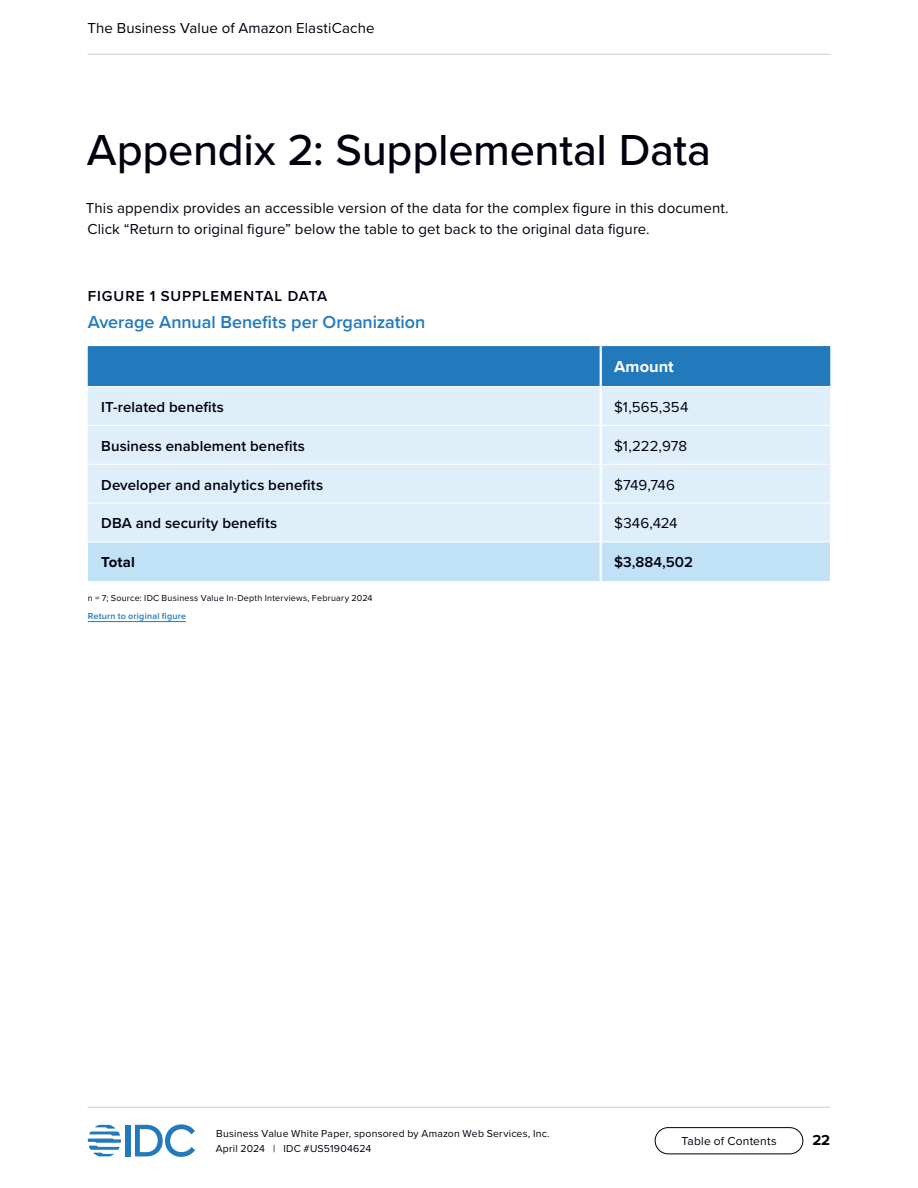
<style>
.page{position:relative;width:918px;height:1188px;background:#fff}
.page>*{position:absolute;margin:0;border:0;box-sizing:border-box;transform-origin:0 0}
.t1{font:500 45px "Proxima Nova";letter-spacing:-.005em;color:#01010f}
.Table_Heading{font:600 18px "Proxima Nova";letter-spacing:-.005em;color:#2279bc}
.Table_Column_Title__left_align{font:700 16.5px "Proxima Nova";color:#fff}
.Body_Text{font:15px/21px "Proxima Nova";letter-spacing:.005em;color:#01010f}
.Table_Row_Title{font:600 15px "Proxima Nova";letter-spacing:.005em;color:#01010f}
.Table_Text__left_align{font:15px "Proxima Nova";color:#01010f}
.Table_Number{font:600 15px "Proxima Nova";letter-spacing:.06em;color:#01010f}
.Table_Text__highlighted{font:600 15px "Proxima Nova";color:#01010f}
.Table_Row_Title__highlighted{font:700 15px "Proxima Nova";letter-spacing:.005em;color:#01010f}
.t2{font:700 15px "Proxima Nova";color:#000}
.t3{font:12px "Proxima Nova";letter-spacing:.015em;color:#01010f}
.t4{font:10.5px/15px "Proxima Nova";letter-spacing:.02em;color:#01010f}
.Table_Notes_and_Sources{font:9px "Proxima Nova";letter-spacing:.025em;color:#01010f}
.Table_Supplemental_Data_Hyperlink{font:600 9px "Proxima Nova";letter-spacing:.02em;color:#2279bc}
</style>
<div class="page">
<div style="left:126px;top:1125px;width:5px;height:31px;background:#2279bc"></div>
<svg style="left:135px;top:1124px;width:60px;height:33px"></svg>
<svg style="left:88px;top:1125px;width:33px;height:31px"></svg>
<div style="left:655px;top:1127px;width:148px;height:27px;border:1px solid #000;border-radius:13px"></div>
<hr style="left:87px;top:54px;width:743px;height:1px;background:#ccc">
<hr style="left:87px;top:1107px;width:743px;height:1px;background:#ccc">
<hr style="left:88px;top:621px;width:98px;height:1px;background:#2279bc">
<svg style="left:88px;top:346px;width:742px;height:196px"></svg>
<div style="left:88px;top:542px;width:513px;height:39px;background:#c1e1f6"></div>
<div style="left:601px;top:542px;width:229px;height:39px;background:#c1e1f6"></div>
<hr style="left:600px;top:346px;width:2px;height:40px;background:#fff">
<hr style="left:88px;top:386px;width:513px;height:1px;background:#fff">
<hr style="left:88px;top:425px;width:512px;height:1px;background:#fff">
<hr style="left:88px;top:464px;width:512px;height:1px;background:#fff">
<hr style="left:88px;top:503px;width:512px;height:1px;background:#fff">
<hr style="left:88px;top:542px;width:513px;height:1px;background:#fff">
<hr style="left:602px;top:425px;width:228px;height:1px;background:#fff">
<hr style="left:602px;top:464px;width:228px;height:1px;background:#fff">
<hr style="left:602px;top:503px;width:228px;height:1px;background:#fff">
<hr style="left:601px;top:542px;width:229px;height:1px;background:#fff">
<hr style="left:600px;top:542px;width:2px;height:39px;background:#fff">
<hr style="left:600px;top:387px;width:2px;height:38px;background:#fff">
<hr style="left:600px;top:425px;width:2px;height:39px;background:#fff">
<hr style="left:600px;top:464px;width:2px;height:39px;background:#fff">
<hr style="left:600px;top:503px;width:2px;height:39px;background:#fff">
<hr style="left:601px;top:386px;width:229px;height:1px;background:#fff">
<p class="Body_Text" style="left:87px;top:17px;width:289px">The Business Value of Amazon ElastiCache</p>
<h2 class="t1" style="left:87px;top:116px;width:626px">Appendix 2: Supplemental Data</h2>
<p class="Body_Text" style="left:86px;top:196px;width:644px">This appendix provides an accessible version of the data for the complex figure in this document.<br>Click “Return to original figure” below the table to get back to the original data figure.</p>
<p class="Table_Number" style="left:88px;top:285px;width:241px">FIGURE 1 SUPPLEMENTAL DATA</p>
<p class="Table_Heading" style="left:88px;top:309px;width:339px">Average Annual Benefits per Organization</p>
<p class="Table_Column_Title__left_align" style="left:614px;top:354px;width:61px">Amount</p>
<p class="Table_Row_Title" style="left:101px;top:396px;width:124px">IT-related benefits</p>
<p class="Table_Text__left_align" style="left:614px;top:396px;width:76px">$1,565,354</p>
<p class="Table_Row_Title" style="left:101px;top:435px;width:205px">Business enablement benefits</p>
<p class="Table_Text__left_align" style="left:614px;top:435px;width:74px">$1,222,978</p>
<p class="Table_Row_Title" style="left:101px;top:473px;width:223px">Developer and analytics benefits</p>
<p class="Table_Text__left_align" style="left:614px;top:473px;width:62px">$749,746</p>
<p class="Table_Row_Title" style="left:101px;top:512px;width:177px">DBA and security benefits</p>
<p class="Table_Text__left_align" style="left:614px;top:512px;width:65px">$346,424</p>
<p class="Table_Row_Title__highlighted" style="left:101px;top:551px;width:35px">Total</p>
<p class="Table_Text__highlighted" style="left:614px;top:551px;width:80px">$3,884,502</p>
<p class="Table_Notes_and_Sources" style="left:88px;top:591px;width:286px">n = 7; Source: IDC Business Value In-Depth Interviews, February 2024</p>
<p class="Table_Supplemental_Data_Hyperlink" style="left:88px;top:610px;width:100px">Return to original figure</p>
<p class="t4" style="left:216px;top:1126px;width:336px">Business Value White Paper, sponsored by Amazon Web Services, Inc.<br>April 2024 | IDC #US51904624</p>
<p class="t3" style="left:681px;top:1132px;width:97px">Table of Contents</p>
<p class="t2" style="left:812px;top:1129px;width:19px">22</p>
</div>
